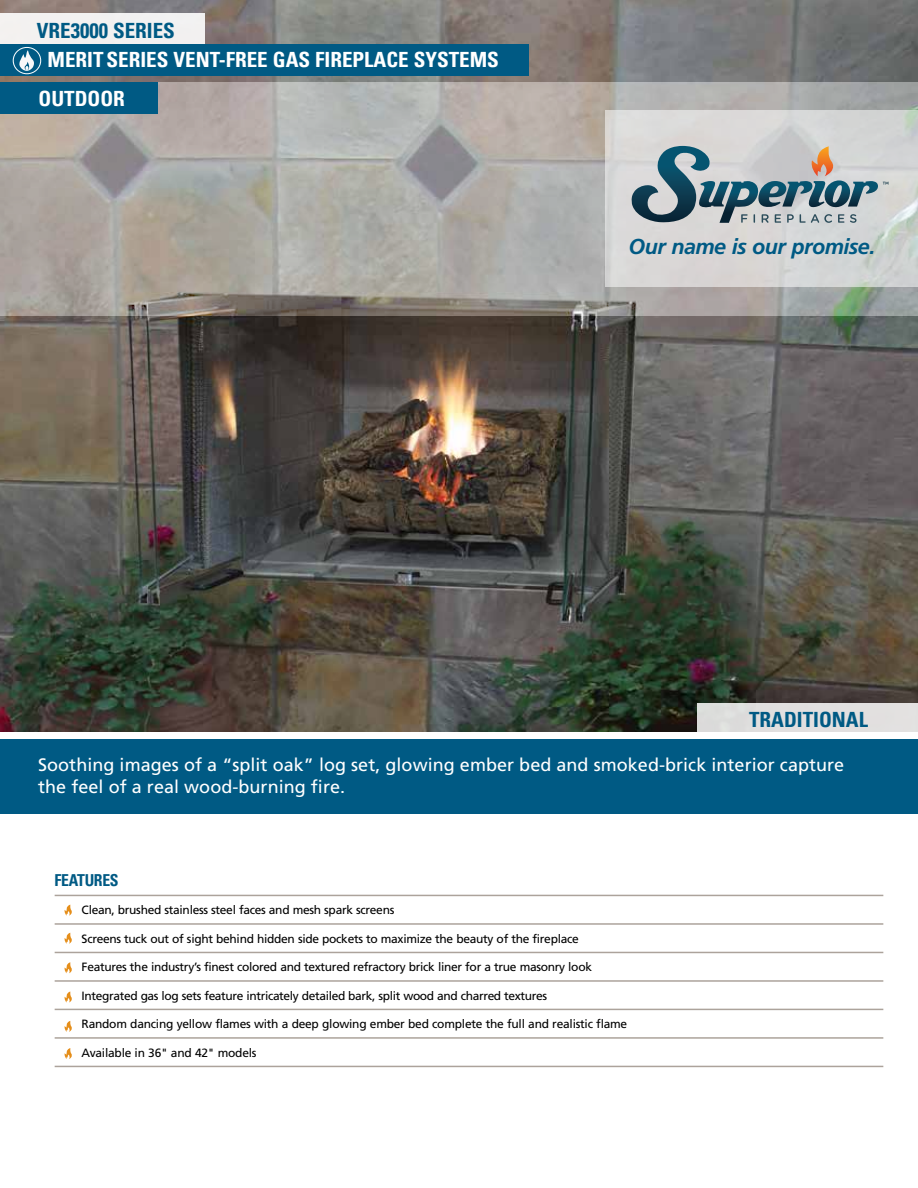
<style>
.page{position:relative;width:918px;height:1188px;background:#fff}
.page>*{position:absolute;margin:0;border:0;box-sizing:border-box;transform-origin:0 0}
.t1{font:italic 700 21.6px "Frutiger LT Std";letter-spacing:-.025em;color:#005a84}
.t2{font:21px/39px "Univers Com 67 Bold Cond";color:#fff}
.t3{font:21px "Univers Com 67 Bold Cond";color:#005a84}
.t4{font:18px/21.6px "Frutiger LT Std";letter-spacing:.005em;color:#fff}
.t5{font:16.5px "Univers Com 67 Bold Cond";letter-spacing:-.02em;color:#005a84;scale:.95 1}
.t6{font:12px "Frutiger LT Std";letter-spacing:-.025em;color:#000}
</style>
<div class="page">
<img style="left:0;top:0;width:918px;height:732px">
<svg style="left:0;top:82px;width:918px;height:234px;background:#aaa7a2"></svg>
<div style="left:0;top:13px;width:205px;height:32px;background:#f3f1f1"></div>
<div style="left:0;top:740px;width:918px;height:74px;background:#005a84"></div>
<svg style="left:606px;top:110px;width:312px;height:177px;background:#d5d5d4"></svg>
<svg style="left:631px;top:146px;width:257px;height:77px;background:#99a7ac"></svg>
<div style="left:698px;top:703px;width:220px;height:31px;background:#e1dfdf"></div>
<div style="left:0;top:45px;width:528px;height:31px;background:#005a84"></div>
<div style="left:0;top:82px;width:158px;height:31px;background:#005a84"></div>
<svg style="left:13px;top:47px;width:29px;height:27px"></svg>
<hr style="left:55px;top:895px;width:828px;height:1px;background:#aca39b">
<hr style="left:55px;top:923px;width:828px;height:2px;background:#aca39b">
<hr style="left:55px;top:952px;width:828px;height:1px;background:#aca39b">
<hr style="left:55px;top:980px;width:828px;height:2px;background:#aca39b">
<hr style="left:55px;top:1009px;width:828px;height:1px;background:#aca39b">
<hr style="left:55px;top:1037px;width:828px;height:2px;background:#aca39b">
<hr style="left:55px;top:1066px;width:828px;height:1px;background:#aca39b">
<svg style="left:64px;top:962px;width:8px;height:11px"></svg>
<svg style="left:64px;top:905px;width:8px;height:11px"></svg>
<svg style="left:64px;top:933px;width:8px;height:11px"></svg>
<svg style="left:64px;top:992px;width:8px;height:11px"></svg>
<svg style="left:64px;top:1021px;width:8px;height:11px"></svg>
<svg style="left:64px;top:1048px;width:8px;height:11px"></svg>
<h2 class="t3" style="left:37px;top:18px;width:140px">VRE3000 SERIES</h2>
<h2 class="t2" style="left:39px;top:40px;width:462px;text-indent:9px">MERIT SERIES VENT-FREE GAS FIREPLACE SYSTEMS<br>OUTDOOR</h2>
<h1 class="t1" style="left:628px;top:233px;width:248px">Our name is our promise.</h1>
<h2 class="t3" style="left:749px;top:707px;width:121px">TRADITIONAL</h2>
<h3 class="t4" style="left:38px;top:754px;width:808px">Soothing images of a “split oak” log set, glowing ember bed and smoked-brick interior capture the feel of a real wood-burning fire.</h3>
<h3 class="t5" style="left:55px;top:870px;width:69px">FEATURES</h3>
<p class="t6" style="left:82px;top:903px;width:314px">Clean, brushed stainless steel faces and mesh spark screens</p>
<p class="t6" style="left:82px;top:932px;width:499px">Screens tuck out of sight behind hidden side pockets to maximize the beauty of the fireplace</p>
<p class="t6" style="left:82px;top:960px;width:512px">Features the industry’s finest colored and textured refractory brick liner for a true masonry look</p>
<p class="t6" style="left:82px;top:988px;width:467px">Integrated gas log sets feature intricately detailed bark, split wood and charred textures</p>
<p class="t6" style="left:82px;top:1017px;width:547px">Random dancing yellow flames with a deep glowing ember bed complete the full and realistic flame</p>
<p class="t6" style="left:82px;top:1045px;width:176px">Available in 36" and 42" models</p>
</div>
